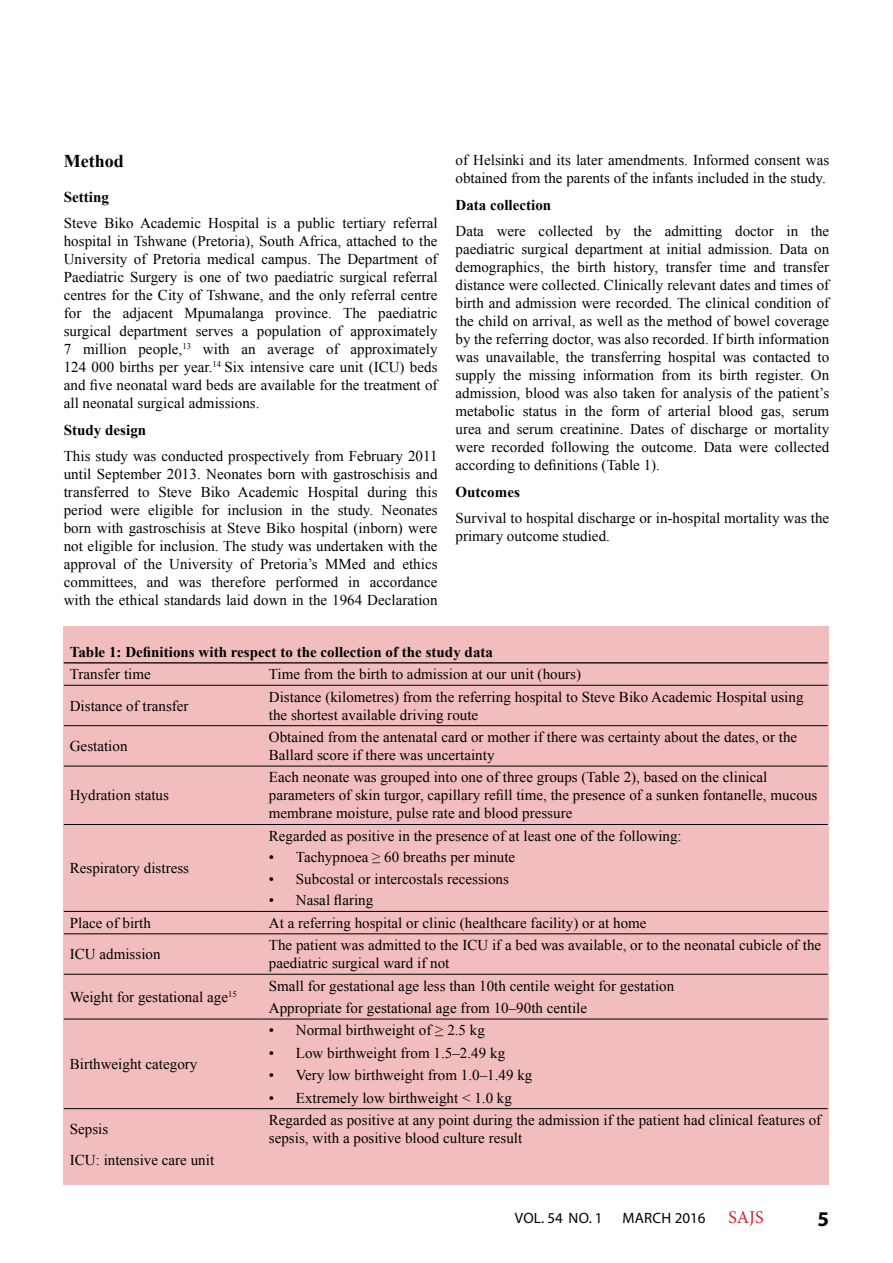
<style>
.page{position:relative;width:893px;height:1263px;background:#fff}
.page>*{position:absolute;margin:0;border:0;box-sizing:border-box;transform-origin:0 0}
.t1{font:700 21px "Myriad Pro";color:#000}
.t2{font:700 18px "Times New Roman";color:#000}
.t3{font:18px "Minion Pro";color:#d2232a}
.t4{font:15px/18px "Times New Roman";color:#000}
.t5{font:700 15px "Times New Roman";color:#000}
.t6{font:15px "Myriad Pro";letter-spacing:.02em;color:#000}
</style>
<div class="page">
<div style="left:64px;top:627px;width:765px;height:558px;background:#f1bdbf"></div>
<hr style="left:64px;top:662px;width:199px;height:1px;background:#000">
<hr style="left:263px;top:662px;width:565px;height:1px;background:#000">
<hr style="left:64px;top:725px;width:199px;height:1px;background:#000">
<hr style="left:263px;top:725px;width:565px;height:1px;background:#000">
<hr style="left:64px;top:766px;width:199px;height:1px;background:#000">
<hr style="left:263px;top:766px;width:565px;height:1px;background:#000">
<hr style="left:64px;top:824px;width:199px;height:1px;background:#000">
<hr style="left:263px;top:824px;width:565px;height:1px;background:#000">
<hr style="left:64px;top:911px;width:199px;height:1px;background:#000">
<hr style="left:263px;top:911px;width:565px;height:1px;background:#000">
<hr style="left:64px;top:933px;width:199px;height:1px;background:#000">
<hr style="left:263px;top:933px;width:565px;height:1px;background:#000">
<hr style="left:64px;top:974px;width:199px;height:1px;background:#000">
<hr style="left:263px;top:974px;width:565px;height:1px;background:#000">
<hr style="left:64px;top:1018px;width:199px;height:1px;background:#000">
<hr style="left:263px;top:1018px;width:565px;height:1px;background:#000">
<hr style="left:263px;top:1108px;width:565px;height:1px;background:#000">
<hr style="left:64px;top:1108px;width:199px;height:1px;background:#000">
<hr style="left:64px;top:685px;width:199px;height:1px;background:#000">
<hr style="left:263px;top:685px;width:565px;height:1px;background:#000">
<p class="t2" style="left:64px;top:148px;width:62px">Method</p>
<p class="t5" style="left:64px;top:186px;width:47px">Setting</p>
<p class="t4" style="left:64px;top:214px;width:375px;text-align:justify">Steve Biko Academic Hospital is a public tertiary referral hospital in Tshwane (Pretoria), South Africa, attached to the University of Pretoria medical campus. The Department of Paediatric Surgery is one of two paediatric surgical referral centres for the City of Tshwane, and the only referral centre for the adjacent Mpumalanga province. The paediatric surgical department serves a population of approximately 7 million people,<sup>13</sup> with an average of approximately 124 000 births per year.<sup>14</sup> Six intensive care unit (ICU) beds and five neonatal ward beds are available for the treatment of all neonatal surgical admissions.</p>
<p class="t5" style="left:64px;top:419px;width:84px">Study design</p>
<p class="t4" style="left:64px;top:447px;width:375px;text-align:justify">This study was conducted prospectively from February 2011 until September 2013. Neonates born with gastroschisis and transferred to Steve Biko Academic Hospital during this period were eligible for inclusion in the study. Neonates born with gastroschisis at Steve Biko hospital (inborn) were not eligible for inclusion. The study was undertaken with the approval of the University of Pretoria’s MMed and ethics committees, and was therefore performed in accordance with the ethical standards laid down in the 1964 Declaration</p>
<p class="t4" style="left:455px;top:151px;width:375px">of Helsinki and its later amendments. Informed consent was obtained from the parents of the infants included in the study.</p>
<p class="t5" style="left:455px;top:194px;width:97px">Data collection</p>
<p class="t4" style="left:455px;top:222px;width:375px;text-align:justify">Data were collected by the admitting doctor in the paediatric surgical department at initial admission. Data on demographics, the birth history, transfer time and transfer distance were collected. Clinically relevant dates and times of birth and admission were recorded. The clinical condition of the child on arrival, as well as the method of bowel coverage by the referring doctor, was also recorded. If birth information was unavailable, the transferring hospital was contacted to supply the missing information from its birth register. On admission, blood was also taken for analysis of the patient’s metabolic status in the form of arterial blood gas, serum urea and serum creatinine. Dates of discharge or mortality were recorded following the outcome. Data were collected according to definitions (Table 1).</p>
<p class="t5" style="left:455px;top:481px;width:66px">Outcomes</p>
<p class="t4" style="left:455px;top:509px;width:375px">Survival to hospital discharge or in-hospital mortality was the primary outcome studied.</p>
<p class="t5" style="left:70px;top:641px;width:425px">Table 1: Definitions with respect to the collection of the study data</p>
<p class="t4" style="left:70px;top:665px;width:83px">Transfer time</p>
<p class="t4" style="left:269px;top:665px;width:314px">Time from the birth to admission at our unit (hours)</p>
<p class="t4" style="left:70px;top:696px;width:120px">Distance of transfer</p>
<p class="t4" style="left:269px;top:687px;width:536px">Distance (kilometres) from the referring hospital to Steve Biko Academic Hospital using the shortest available driving route</p>
<p class="t4" style="left:70px;top:737px;width:59px">Gestation</p>
<p class="t4" style="left:269px;top:728px;width:530px">Obtained from the antenatal card or mother if there was certainty about the dates, or the<br>Ballard score if there was uncertainty</p>
<p class="t4" style="left:70px;top:786px;width:101px">Hydration status</p>
<p class="t4" style="left:269px;top:768px;width:550px">Each neonate was grouped into one of three groups (Table 2), based on the clinical parameters of skin turgor, capillary refill time, the presence of a sunken fontanelle, mucous membrane moisture, pulse rate and blood pressure</p>
<p class="t4" style="left:70px;top:859px;width:121px">Respiratory distress</p>
<p class="t4" style="left:269px;top:827px;width:414px">Regarded as positive in the presence of at least one of the following:</p>
<p class="t4" style="left:269px;top:848px;width:248px">• Tachypnoea ≥ 60 breaths per minute</p>
<p class="t4" style="left:269px;top:870px;width:242px">• Subcostal or intercostals recessions</p>
<p class="t4" style="left:269px;top:891px;width:106px">• Nasal flaring</p>
<p class="t4" style="left:70px;top:913px;width:83px">Place of birth</p>
<p class="t4" style="left:269px;top:913px;width:379px">At a referring hospital or clinic (healthcare facility) or at home</p>
<p class="t4" style="left:70px;top:945px;width:92px">ICU admission</p>
<p class="t4" style="left:269px;top:936px;width:554px">The patient was admitted to the ICU if a bed was available, or to the neonatal cubicle of the paediatric surgical ward if not</p>
<p class="t4" style="left:70px;top:987px;width:169px">Weight for gestational age<sup>15</sup></p>
<p class="t4" style="left:269px;top:974px;width:407px;line-height:22.4px">Small for gestational age less than 10th centile weight for gestation<br>Appropriate for gestational age from 10–90th centile</p>
<p class="t4" style="left:70px;top:1055px;width:129px">Birthweight category</p>
<p class="t4" style="left:269px;top:1021px;width:218px">• Normal birthweight of ≥ 2.5 kg</p>
<p class="t4" style="left:269px;top:1043px;width:238px">• Low birthweight from 1.5–2.49 kg</p>
<p class="t4" style="left:269px;top:1066px;width:265px">• Very low birthweight from 1.0–1.49 kg</p>
<p class="t4" style="left:269px;top:1088px;width:245px">• Extremely low birthweight &lt; 1.0 kg</p>
<p class="t4" style="left:70px;top:1120px;width:40px">Sepsis</p>
<p class="t4" style="left:269px;top:1111px;width:554px">Regarded as positive at any point during the admission if the patient had clinical features of sepsis, with a positive blood culture result</p>
<p class="t4" style="left:70px;top:1151px;width:146px">ICU: intensive care unit</p>
<p class="t6" style="left:515px;top:1209px;width:89px">VOL. 54 NO. 1</p>
<p class="t6" style="left:622px;top:1209px;width:84px">MARCH 2016</p>
<p class="t3" style="left:728px;top:1205px;width:37px">SAJS</p>
<h1 class="t1" style="left:817px;top:1205px;width:13px">5</h1>
</div>
